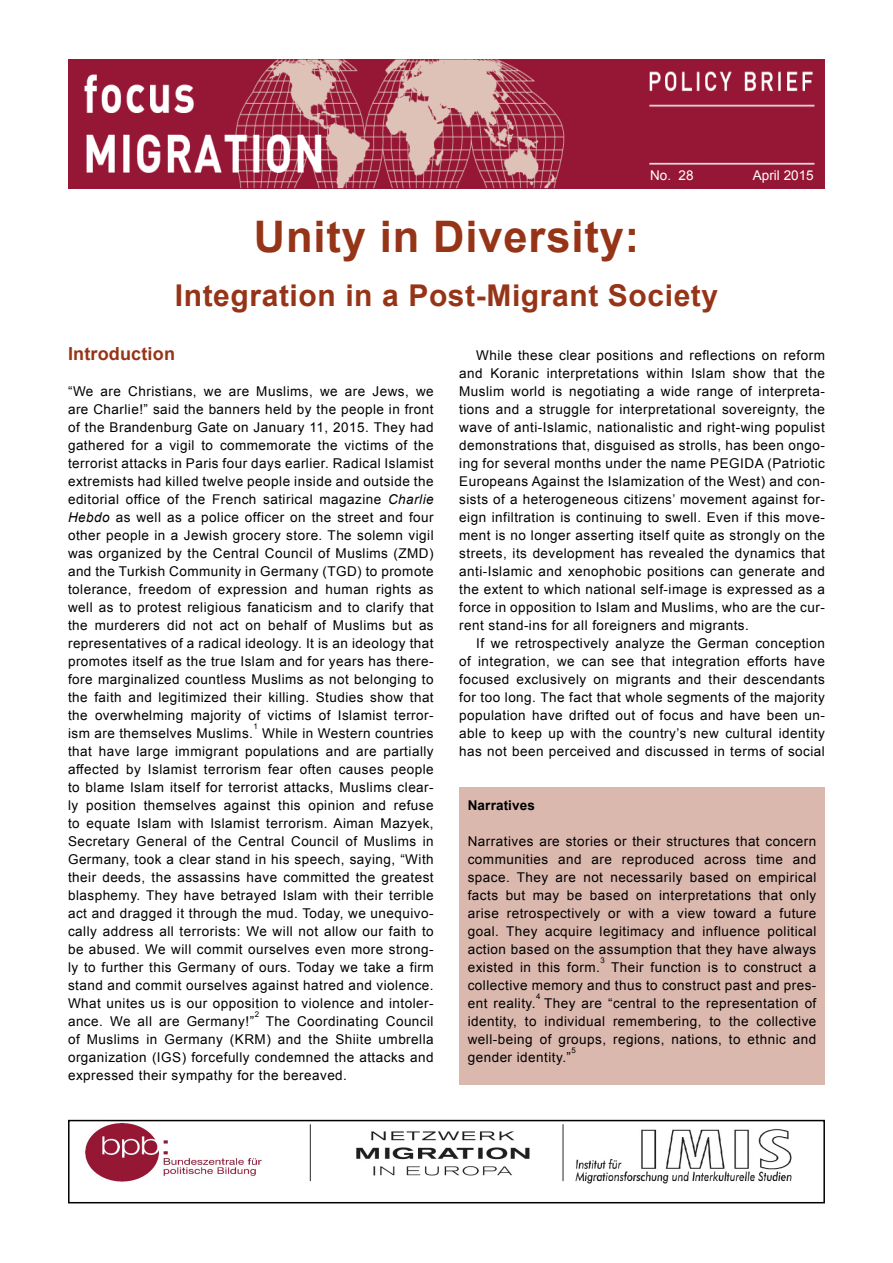
<style>
.page{position:relative;width:893px;height:1263px;background:#fff}
.page>*{position:absolute;margin:0;border:0;box-sizing:border-box;transform-origin:0 0}
.t1{font:700 43.5px "Arial";letter-spacing:.02em;color:#963417}
.t2{font:700 30px "Arial";letter-spacing:.02em;color:#963417}
.t3{font:700 18px "Arial";letter-spacing:.01em;color:#963417}
.t4{font:13.5px/18px "Arial";letter-spacing:.035em;color:#000;text-align:justify}
.t5{font:13.5px "Arial";color:#fff}
.t6{font:700 13.5px "Arial";letter-spacing:.01em;color:#000}
.t7{font:7.8px "Arial";color:#000}
.s1{font-style:italic}
</style>
<div class="page">
<img style="left:85px;top:1123px;width:707px;height:61px">
<div style="left:68px;top:1120px;width:757px;height:83px;border:2px solid #000"></div>
<img style="left:68px;top:60px;width:757px;height:128px">
<div style="left:459px;top:787px;width:366px;height:297px;background:#dab8ae"></div>
<h1 class="t1" style="left:254px;top:213px;width:387px">Unity in Diversity:</h1>
<p class="t5" style="left:650px;top:168px;width:45px">No. 28</p>
<p class="t5" style="left:753px;top:168px;width:62px">April 2015</p>
<h2 class="t2" style="left:175px;top:279px;width:545px">Integration in a Post-Migrant Society</h2>
<h3 class="t3" style="left:68px;top:344px;width:108px">Introduction</h3>
<p class="t4" style="left:68px;top:382px;width:367px">“We are Christians, we are Muslims, we are Jews, we are Charlie!” said the banners held by the people in front of the Brandenburg Gate on January 11, 2015. They had gathered for a vigil to commemorate the victims of the terrorist attacks in Paris four days earlier. Radical Islamist extremists had killed twelve people inside and outside the editorial office of the French satirical magazine <span class="s1">Charlie Hebdo</span> as well as a police officer on the street and four other people in a Jewish grocery store. The solemn vigil was organized by the Central Council of Muslims (ZMD) and the Turkish Community in Germany (TGD) to promote tolerance, freedom of expression and human rights as well as to protest religious fanaticism and to clarify that the murderers did not act on behalf of Muslims but as representatives of a radical ideology. It is an ideology that promotes itself as the true Islam and for years has there&shy;fore marginalized countless Muslims as not belonging to the faith and legitimized their killing. Studies show that the overwhelming majority of victims of Islamist terror&shy;ism are themselves Muslims.</p>
<p class="t7" style="left:253px;top:722px;width:6px">1</p>
<p class="t4" style="left:68px;top:724px;width:367px;text-indent:194px">While in Western countries that have large immigrant populations and are partially affected by Islamist terrorism fear often causes people to blame Islam itself for terrorist attacks, Muslims clear&shy;ly position themselves against this opinion and refuse to equate Islam with Islamist terrorism. Aiman Mazyek, Secretary General of the Central Council of Muslims in Germany, took a clear stand in his speech, saying, “With their deeds, the assassins have committed the greatest blasphemy. They have betrayed Islam with their terrible act and dragged it through the mud. Today, we unequivo&shy;cally address all terrorists: We will not allow our faith to be abused. We will commit ourselves even more strong&shy;ly to further this Germany of ours. Today we take a firm stand and commit ourselves against hatred and violence.<br>What unites us is our opposition to violence and intoler&shy;ance. We all are Germany!”</p>
<p class="t7" style="left:255px;top:1010px;width:6px">2</p>
<p class="t4" style="left:68px;top:1012px;width:367px;text-indent:198px">The Coordinating Council of Muslims in Germany (KRM) and the Shiite umbrella organization (IGS) forcefully condemned the attacks and expressed their sympathy for the bereaved.</p>
<p class="t4" style="left:459px;top:346px;width:367px;text-indent:17px">While these clear positions and reflections on reform and Koranic interpretations within Islam show that the Muslim world is negotiating a wide range of interpreta&shy;tions and a struggle for interpretational sovereignty, the wave of anti-Islamic, nationalistic and right-wing populist demonstrations that, disguised as strolls, has been ongo&shy;ing for several months under the name PEGIDA (Patriotic Europeans Against the Islamization of the West) and con&shy;sists of a heterogeneous citizens’ movement against for&shy;eign infiltration is continuing to swell. Even if this move&shy;ment is no longer asserting itself quite as strongly on the streets, its development has revealed the dynamics that anti-Islamic and xenophobic positions can generate and the extent to which national self-image is expressed as a force in opposition to Islam and Muslims, who are the cur&shy;rent stand-ins for all foreigners and migrants.</p>
<p class="t4" style="left:459px;top:634px;width:367px;text-indent:17px">If we retrospectively analyze the German conception of integration, we can see that integration efforts have focused exclusively on migrants and their descendants for too long. The fact that whole segments of the majority population have drifted out of focus and have been un&shy;able to keep up with the country’s new cultural identity has not been perceived and discussed in terms of social</p>
<p class="t6" style="left:468px;top:798px;width:69px">Narratives</p>
<p class="t4" style="left:468px;top:832px;width:350px">Narratives are stories or their structures that concern communities and are reproduced across time and space. They are not necessarily based on empirical facts but may be based on interpretations that only arise retrospectively or with a view toward a future goal. They acquire legitimacy and influence political action based on the assumption that they have always existed in this form.</p>
<p class="t7" style="left:600px;top:956px;width:6px">3</p>
<p class="t4" style="left:468px;top:958px;width:350px;text-indent:143px">Their function is to construct a collective memory and thus to construct past and pres&shy;ent reality.</p>
<p class="t7" style="left:536px;top:992px;width:6px">4</p>
<p class="t4" style="left:468px;top:994px;width:350px;text-indent:76px">They are “central to the representation of identity, to individual remembering, to the collective well-being of groups, regions, nations, to ethnic and gender identity.”</p>
<p class="t7" style="left:572px;top:1046px;width:6px">5</p>
</div>
